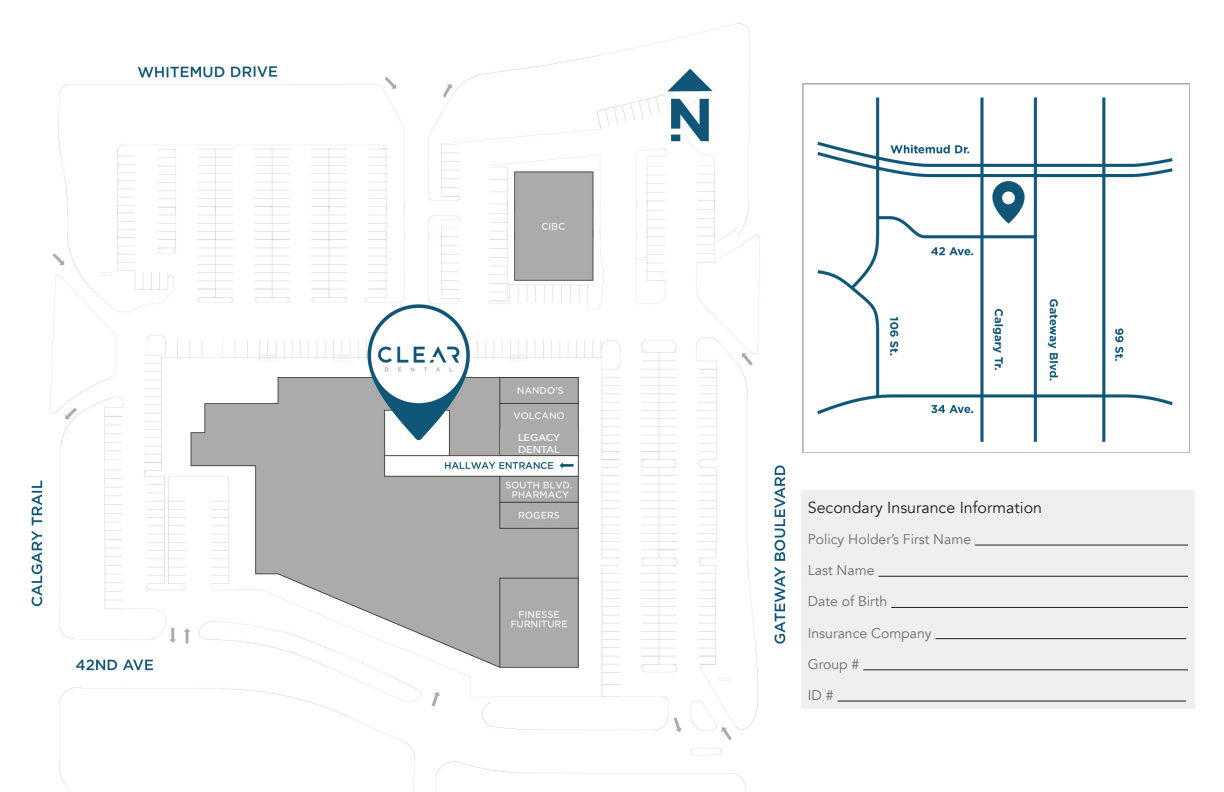
<style>
.page{position:relative;width:1224px;height:792px;background:#fff}
.page>*{position:absolute;margin:0;border:0;box-sizing:border-box;transform-origin:0 0}
.BODY{font:16px "Avenir";color:#231f20}
.BODY-2{font:14px "Avenir";color:#6c6d70}
.BODY-3{font:600 10px "Avenir Next";color:#f0f1f3;scale:1.07 1}
</style>
<div class="page">
<img style="left:31px;top:23px;width:755px;height:769px">
<div style="left:801px;top:490px;width:394px;height:218px;background:#efefef"></div>
<hr style="left:975px;top:545px;width:213px;height:1px;background:#231f20">
<hr style="left:878px;top:576px;width:310px;height:1px;background:#231f20">
<hr style="left:891px;top:607px;width:297px;height:1px;background:#231f20">
<hr style="left:936px;top:638px;width:250px;height:1px;background:#231f20">
<hr style="left:863px;top:669px;width:325px;height:1px;background:#231f20">
<hr style="left:837px;top:701px;width:349px;height:1px;background:#231f20">
<img style="left:802px;top:84px;width:387px;height:369px">
<div style="left:500px;top:430px;width:77px;height:25px;background:#acabab"></div>
<p class="BODY-3" style="left:518px;top:428px;width:40px">LEGACY</p>
<p class="BODY-3" style="left:518px;top:440px;width:40px">DENTAL</p>
<p class="BODY" style="left:808px;top:498px;width:236px">Secondary Insurance Information</p>
<p class="BODY-2" style="left:808px;top:531px;width:165px">Policy Holder’s First Name</p>
<p class="BODY-2" style="left:808px;top:562px;width:68px">Last Name</p>
<p class="BODY-2" style="left:808px;top:593px;width:81px">Date of Birth</p>
<p class="BODY-2" style="left:808px;top:624px;width:125px">Insurance Company</p>
<p class="BODY-2" style="left:808px;top:656px;width:53px">Group #</p>
<p class="BODY-2" style="left:808px;top:687px;width:27px">ID #</p>
</div>
